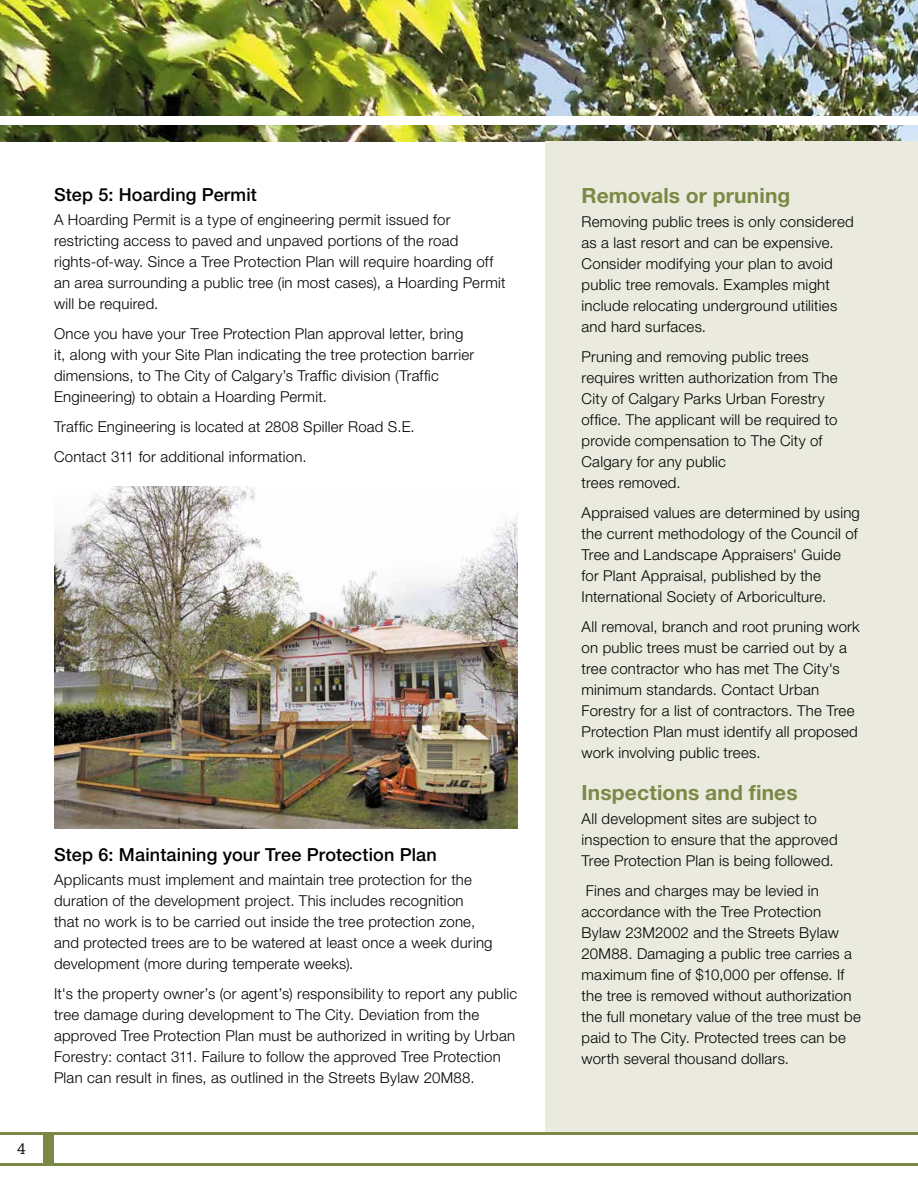
<style>
.page{position:relative;width:918px;height:1188px;background:#fff}
.page>*{position:absolute;margin:0;border:0;box-sizing:border-box;transform-origin:0 0}
.t1{font:700 21px "Helvetica Neue LT Std";letter-spacing:.005em;color:#7a8a46}
.t2{font:500 18px "Helvetica Neue LT Std";letter-spacing:.01em;color:#000}
.t3{font:16.5px "Chaparral Pro";color:#000}
.t4{font:300 15px/21px "Helvetica Neue LT Std";letter-spacing:.015em;color:#000}
</style>
<div class="page">
<img style="left:0;top:0;width:918px;height:141px">
<div style="left:0;top:117px;width:918px;height:8px;background:#fff"></div>
<hr style="left:0;top:1163px;width:918px;height:3px;background:#7a8a46">
<div style="left:43px;top:1132px;width:11px;height:33px;background:#7a8a46"></div>
<div style="left:545px;top:141px;width:373px;height:991px;background:#ebeade"></div>
<hr style="left:0;top:1132px;width:918px;height:3px;background:#7a8a46">
<img style="left:54px;top:487px;width:463px;height:341px">
<p class="t2" style="left:54px;top:184px;width:204px">Step 5: Hoarding Permit</p>
<p class="t4" style="left:54px;top:209px;width:453px">A Hoarding Permit is a type of engineering permit issued for restricting access to paved and unpaved portions of the road rights-of-way. Since a Tree Protection Plan will require hoarding off an area surrounding a public tree (in most cases), a Hoarding Permit will be required.</p>
<p class="t4" style="left:54px;top:323px;width:422px">Once you have your Tree Protection Plan approval letter, bring it, along with your Site Plan indicating the tree protection barrier dimensions, to The City of Calgary’s Traffic division (Traffic Engineering) to obtain a Hoarding Permit.</p>
<p class="t4" style="left:54px;top:412px;width:362px;line-height:30px">Traffic Engineering is located at 2808 Spiller Road S.E.<br>Contact 311 for additional information.</p>
<p class="t3" style="left:17px;top:1139px;width:10px">4</p>
<p class="t2" style="left:54px;top:843px;width:384px">Step 6: Maintaining your Tree Protection Plan</p>
<p class="t4" style="left:54px;top:869px;width:440px">Applicants must implement and maintain tree protection for the duration of the development project. This includes recognition<br>that no work is to be carried out inside the tree protection zone, and protected trees are to be watered at least once a week during development (more during temperate weeks).</p>
<p class="t4" style="left:54px;top:983px;width:465px">It's the property owner’s (or agent’s) responsibility to report any public tree damage during development to The City. Deviation from the approved Tree Protection Plan must be authorized in writing by Urban Forestry: contact 311. Failure to follow the approved Tree Protection Plan can result in fines, as outlined in the Streets Bylaw 20M88.</p>
<h1 class="t1" style="left:582px;top:183px;width:210px">Removals or pruning</h1>
<p class="t4" style="left:582px;top:211px;width:274px">Removing public trees is only considered as a last resort and can be expensive.<br>Consider modifying your plan to avoid public tree removals. Examples might include relocating underground utilities and hard surfaces.</p>
<p class="t4" style="left:582px;top:346px;width:258px">Pruning and removing public trees requires written authorization from The<br>City of Calgary Parks Urban Forestry office. The applicant will be required to provide compensation to The City of<br>Calgary for any public<br>trees removed.</p>
<p class="t4" style="left:582px;top:502px;width:280px">Appraised values are determined by using the current methodology of the Council of Tree and Landscape Appraisers' Guide for Plant Appraisal, published by the International Society of Arboriculture.</p>
<p class="t4" style="left:582px;top:616px;width:280px">All removal, branch and root pruning work on public trees must be carried out by a tree contractor who has met The City's minimum standards. Contact Urban Forestry for a list of contractors. The Tree Protection Plan must identify all proposed work involving public trees.</p>
<h1 class="t1" style="left:582px;top:779px;width:218px">Inspections and fines</h1>
<p class="t4" style="left:582px;top:808px;width:258px">All development sites are subject to inspection to ensure that the approved<br>Tree Protection Plan is being followed.</p>
<p class="t4" style="left:582px;top:880px;width:281px">Fines and charges may be levied in accordance with the Tree Protection Bylaw 23M2002 and the Streets Bylaw 20M88. Damaging a public tree carries a maximum fine of $10,000 per offense. If the tree is removed without authorization the full monetary value of the tree must be paid to The City. Protected trees can be worth several thousand dollars.</p>
</div>
